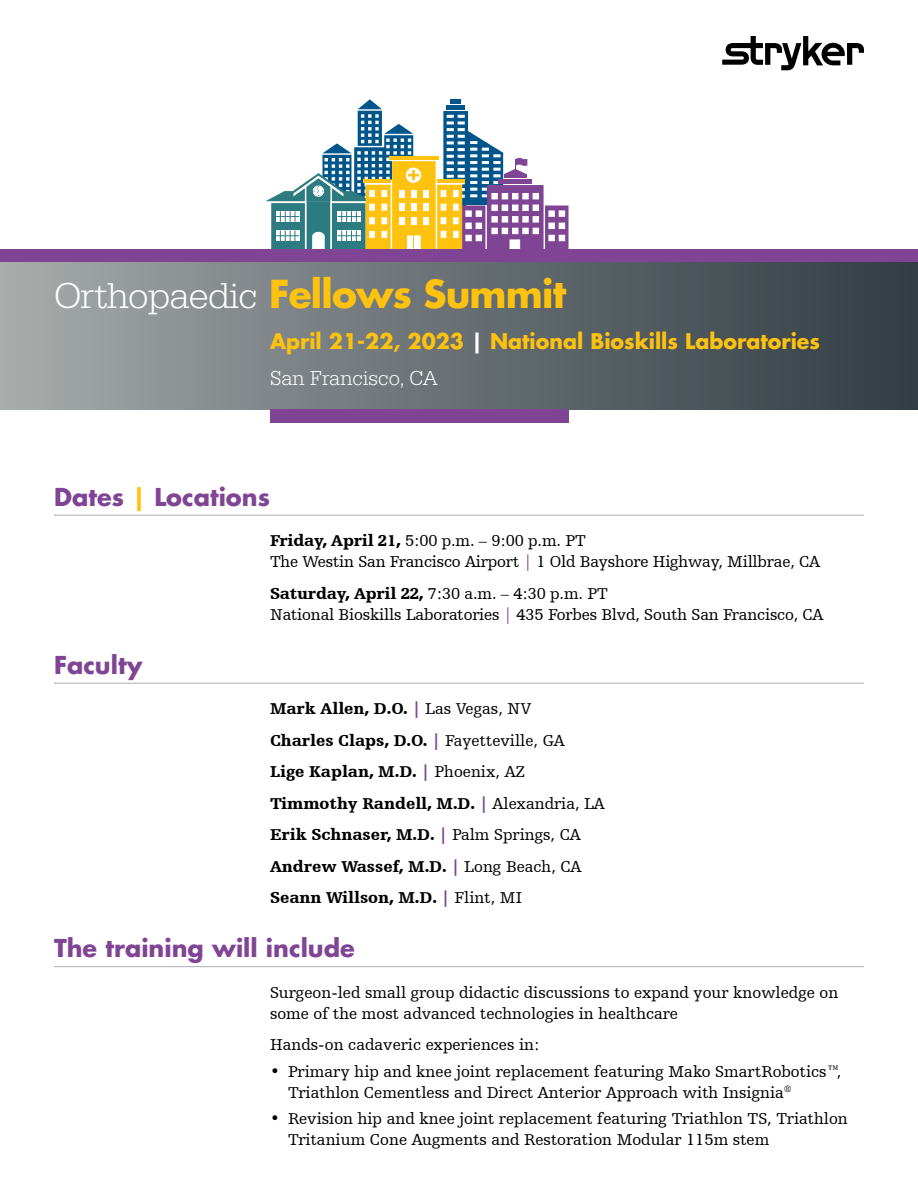
<style>
.page{position:relative;width:918px;height:1188px;background:#fff}
.page>*{position:absolute;margin:0;border:0;box-sizing:border-box;transform-origin:0 0}
.t1{font:700 37.5px "Futura Std";letter-spacing:-.02em;color:#ffc20e}
.t2{font:700 24px "Futura For Stryker";color:#7f4594}
.t3{font:700 21px "Futura For Stryker";color:#ffc20e}
.t4{font:300 21px "URW Egyptienne TOT";color:#fff}
.t5{font:16.5px/21px "Humanist Slabserif 712 BT";color:#000}
.t6{font:900 16.5px/31.5px "Humanist Slabserif 712 BT";color:#000}
.s1{font-family:"URW Egyptienne TOT";font-weight:300;color:#fff}
.s2{color:#fff}
.s3{color:#ffc20e}
.s4{font-weight:900}
.s5{color:#7f4594}
.s6{font-weight:400}
</style>
<div class="page">
<svg style="left:266px;top:99px;width:303px;height:150px"></svg>
<div style="left:411px;top:217px;width:6px;height:7px;background:#fff"></div>
<div style="left:411px;top:204px;width:6px;height:7px;background:#fff"></div>
<div style="left:411px;top:190px;width:6px;height:7px;background:#fff"></div>
<div style="left:423px;top:217px;width:6px;height:7px;background:#fff"></div>
<div style="left:423px;top:204px;width:6px;height:7px;background:#fff"></div>
<div style="left:423px;top:190px;width:6px;height:7px;background:#fff"></div>
<svg style="left:722px;top:36px;width:142px;height:34px"></svg>
<div style="left:0;top:249px;width:918px;height:13px;background:#7f4594"></div>
<hr style="left:54px;top:515px;width:810px;height:1px;background:#abaead">
<hr style="left:54px;top:683px;width:810px;height:1px;background:#abaead">
<hr style="left:54px;top:966px;width:810px;height:1px;background:#abaead">
<div style="left:0;top:262px;width:918px;height:148px;background:linear-gradient(to right,#a5a9a9,#2f3b42)"></div>
<div style="left:270px;top:410px;width:299px;height:13px;background:#7f4594"></div>
<h1 class="t1" style="left:54px;top:269px;width:514px"><span class="s1">Orthopaedic</span> Fellows Summit</h1>
<p class="t3" style="left:270px;top:327px;width:552px">April 21-22, 2023 <span class="s2">|</span> National Bioskills Laboratories</p>
<p class="t4" style="left:270px;top:365px;width:169px">San Francisco, CA</p>
<h2 class="t2" style="left:54px;top:481px;width:218px">Dates <span class="s3">|</span> Locations</h2>
<h2 class="t2" style="left:54px;top:649px;width:90px">Faculty</h2>
<p class="t5" style="left:270px;top:530px;width:552px"><span class="s4">Friday, April 21,</span> 5:00 p.m. – 9:00 p.m. PT<br>The Westin San Francisco Airport <span class="s5">|</span> 1 Old Bayshore Highway, Millbrae, CA</p>
<p class="t5" style="left:270px;top:583px;width:555px"><span class="s4">Saturday, April 22,</span> 7:30 a.m. – 4:30 p.m. PT<br>National Bioskills Laboratories <span class="s5">|</span> 435 Forbes Blvd, South San Francisco, CA</p>
<p class="t6" style="left:270px;top:693px;width:336px">Mark Allen, D.O. <span class="s5">|</span> <span class="s6">Las Vegas, NV<br></span>Charles Claps, D.O. <span class="s5">|</span> <span class="s6">Fayetteville, GA<br></span>Lige Kaplan, M.D. <span class="s5">|</span> <span class="s6">Phoenix, AZ </span>Timmothy Randell, M.D. <span class="s5">|</span> <span class="s6">Alexandria, LA </span>Erik Schnaser, M.D. <span class="s5">|</span> <span class="s6">Palm Springs, CA </span>Andrew Wassef, M.D. <span class="s5">|</span> <span class="s6">Long Beach, CA </span>Seann Willson, M.D. <span class="s5">|</span> <span class="s6">Flint, MI</span></p>
<h2 class="t2" style="left:54px;top:932px;width:302px">The training will include</h2>
<p class="t5" style="left:270px;top:982px;width:570px">Surgeon-led small group didactic discussions to expand your knowledge on some of the most advanced technologies in healthcare</p>
<p class="t5" style="left:270px;top:1034px;width:271px">Hands-on cadaveric experiences in:</p>
<p class="t5" style="left:288px;top:1060px;width:555px;text-indent:-18px">• Primary hip and knee joint replacement featuring Mako SmartRobotics™,<br>Triathlon Cementless and Direct Anterior Approach with Insignia<sup>®</sup></p>
<p class="t5" style="left:288px;top:1108px;width:561px;text-indent:-18px">• Revision hip and knee joint replacement featuring Triathlon TS, Triathlon<br>Tritanium Cone Augments and Restoration Modular 115m stem</p>
</div>
